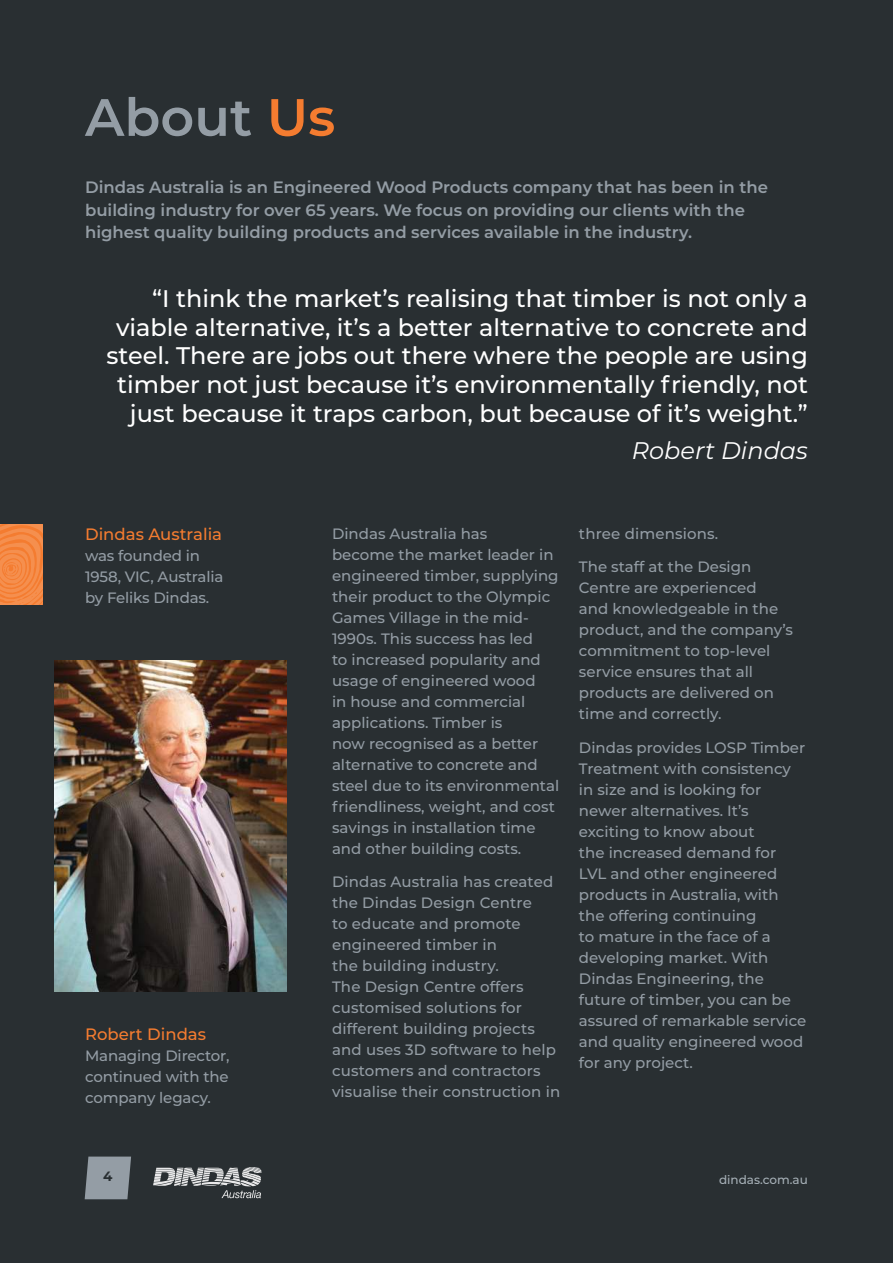
<style>
.page{position:relative;width:893px;height:1263px;background:#292f32}
.page>*{position:absolute;margin:0;border:0;box-sizing:border-box;transform-origin:0 0}
.t1{font:600 52.5px "Montserrat";color:#949da5}
.t2{font:500 24px/28.8px "Montserrat";color:#fff;text-align:right}
.t3{font:italic 24px "Montserrat";color:#fff}
.t4{font:600 16.5px/22.5px "Montserrat";color:#949da5}
.t5{font:500 16.5px "Montserrat";color:#f47c30}
.t6{font:500 15px/21px "Montserrat";color:#949da5}
.t7{font:700 13.5px "Montserrat";color:#292f32}
.t8{font:500 12px "Montserrat";color:#949da5}
.s1{color:#f47c30}
</style>
<div class="page">
<svg style="left:0;top:524px;width:43px;height:81px"></svg>
<img style="left:54px;top:660px;width:233px;height:331px">
<svg style="left:85px;top:1156px;width:46px;height:43px"></svg>
<svg style="left:153px;top:1167px;width:108px;height:31px"></svg>
<h1 class="t1" style="left:85px;top:95px;width:252px">About <span class="s1">Us</span></h1>
<p class="t4" style="left:85px;top:177px;width:684px">Dindas Australia is an Engineered Wood Products company that has been in the building industry for over 65 years. We focus on providing our clients with the highest quality building products and services available in the industry.</p>
<p class="t2" style="left:107px;top:285px;width:703px">“I think the market’s realising that timber is not only a viable alternative, it’s a better alternative to concrete and steel. There are jobs out there where the people are using timber not just because it’s environmentally friendly, not just because it traps carbon, but because of it’s weight.”</p>
<h2 class="t3" style="left:632px;top:437px;width:178px">Robert Dindas</h2>
<p class="t5" style="left:85px;top:526px;width:139px">Dindas Australia</p>
<p class="t6" style="left:85px;top:546px;width:140px">was founded in<br>1958, VIC, Australia by Feliks Dindas.</p>
<p class="t5" style="left:85px;top:1026px;width:123px">Robert Dindas</p>
<p class="t6" style="left:85px;top:1045px;width:146px;text-align:justify">Managing Director, continued with the company legacy.</p>
<p class="t6" style="left:332px;top:523px;width:229px">Dindas Australia has<br>become the market leader in engineered timber, supplying their product to the Olympic<br>Games Village in the mid-<br>1990s. This success has led<br>to increased popularity and usage of engineered wood<br>in house and commercial applications. Timber is<br>now recognised as a better alternative to concrete and steel due to its environmental friendliness, weight, and cost savings in installation time and other building costs.</p>
<p class="t6" style="left:332px;top:872px;width:230px">Dindas Australia has created the Dindas Design Centre<br>to educate and promote engineered timber in<br>the building industry.<br>The Design Centre offers customised solutions for different building projects and uses 3D software to help customers and contractors visualise their construction in</p>
<p class="t6" style="left:579px;top:523px;width:141px">three dimensions.</p>
<p class="t6" style="left:579px;top:557px;width:216px">The staff at the Design<br>Centre are experienced<br>and knowledgeable in the product, and the company’s commitment to top-level service ensures that all products are delivered on time and correctly.</p>
<p class="t6" style="left:579px;top:738px;width:229px">Dindas provides LOSP Timber<br>Treatment with consistency in size and is looking for newer alternatives. It’s exciting to know about<br>the increased demand for<br>LVL and other engineered products in Australia, with the offering continuing<br>to mature in the face of a developing market. With<br>Dindas Engineering, the future of timber, you can be assured of remarkable service and quality engineered wood for any project.</p>
<p class="t7" style="left:103px;top:1170px;width:11px">4</p>
<p class="t8" style="left:719px;top:1172px;width:90px">dindas.com.au</p>
</div>
